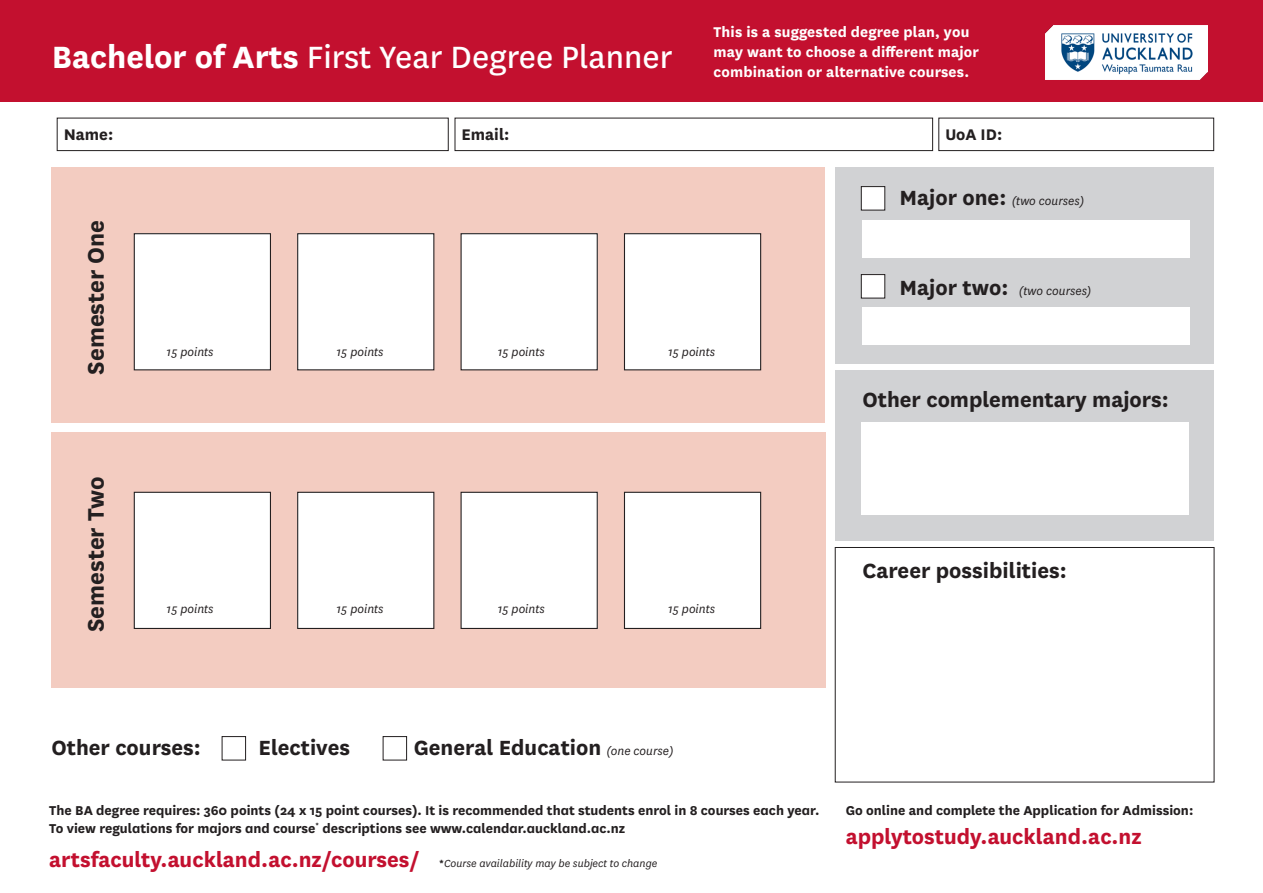
<style>
.page{position:relative;width:1263px;height:893px;background:#fff}
.page>*{position:absolute;margin:0;border:0;box-sizing:border-box;transform-origin:0 0}
.t1{font:36px "National";color:#fff}
.t2{font:700 26.25px "National";color:#231f20}
.t3{font:700 24px "National";color:#231f20}
.t4{font:700 24px "National";color:#c3102f}
.t5{font:700 18px "National";color:#231f20}
.t6{font:700 16.5px/19.8px "National";letter-spacing:.01em;color:#fff}
.t7{font:700 15px/18px "National";color:#231f20}
.t8{font:italic 13.5px "National";color:#231f20}
.t9{font:italic 12px "National";color:#231f20}
.s1{font-weight:700}
.s2{font-weight:700;font-style:normal;font-size:24px}
.s3{font-weight:400;font-style:italic;font-size:13.5px}
.s4{font-weight:700;font-style:normal;font-size:24px;color:#c3102f}
.s5{font-weight:700;font-style:normal}
</style>
<div class="page">
<div style="left:835px;top:547px;width:379px;height:235px;border:1px solid #231f20"></div>
<div style="left:835px;top:167px;width:379px;height:196px;background:#d1d2d4"></div>
<div style="left:835px;top:370px;width:379px;height:171px;background:#d1d2d4"></div>
<div style="left:51px;top:167px;width:773px;height:255px;background:#f3ccc1"></div>
<div style="left:51px;top:433px;width:775px;height:255px;background:#f3ccc1"></div>
<div style="left:938px;top:118px;width:276px;height:33px;border:1px solid #231f20"></div>
<div style="left:57px;top:118px;width:392px;height:33px;border:1px solid #231f20"></div>
<div style="left:455px;top:118px;width:478px;height:33px;border:1px solid #231f20"></div>
<div style="left:0;top:0;width:1263px;height:102px;background:#c3102f"></div>
<div style="left:861px;top:422px;width:327px;height:93px;background:#fff"></div>
<div style="left:862px;top:220px;width:328px;height:37px;background:#fff"></div>
<div style="left:862px;top:308px;width:328px;height:37px;background:#fff"></div>
<img style="left:1046px;top:26px;width:162px;height:53px">
<div style="left:134px;top:234px;width:136px;height:136px;background:#fff"></div>
<div style="left:134px;top:233px;width:137px;height:137px;border:1px solid #231f20"></div>
<div style="left:134px;top:492px;width:136px;height:136px;background:#fff"></div>
<div style="left:134px;top:492px;width:137px;height:137px;border:1px solid #231f20"></div>
<div style="left:298px;top:234px;width:136px;height:136px;background:#fff"></div>
<div style="left:297px;top:233px;width:137px;height:137px;border:1px solid #231f20"></div>
<div style="left:298px;top:492px;width:136px;height:136px;background:#fff"></div>
<div style="left:297px;top:492px;width:137px;height:137px;border:1px solid #231f20"></div>
<div style="left:461px;top:234px;width:136px;height:136px;background:#fff"></div>
<div style="left:460px;top:233px;width:138px;height:137px;border:1px solid #231f20"></div>
<div style="left:461px;top:492px;width:136px;height:136px;background:#fff"></div>
<div style="left:460px;top:492px;width:138px;height:137px;border:1px solid #231f20"></div>
<div style="left:624px;top:234px;width:137px;height:136px;background:#fff"></div>
<div style="left:624px;top:233px;width:137px;height:137px;border:1px solid #231f20"></div>
<div style="left:624px;top:492px;width:137px;height:136px;background:#fff"></div>
<div style="left:624px;top:492px;width:137px;height:137px;border:1px solid #231f20"></div>
<div style="left:222px;top:736px;width:24px;height:24px;border:1px solid #231f20"></div>
<div style="left:861px;top:187px;width:24px;height:23px;background:#fff"></div>
<div style="left:861px;top:186px;width:24px;height:24px;border:1px solid #231f20"></div>
<div style="left:861px;top:275px;width:24px;height:23px;background:#fff"></div>
<div style="left:861px;top:274px;width:24px;height:24px;border:1px solid #231f20"></div>
<div style="left:383px;top:736px;width:24px;height:24px;border:1px solid #231f20"></div>
<p class="t1" style="left:52px;top:33px;width:622px"><span class="s1">Bachelor of Arts</span> First Year Degree Planner</p>
<p class="t6" style="left:714px;top:21px;width:267px">This is a suggested degree plan, you may want to choose a different major combination or alternative courses.</p>
<p class="t5" style="left:64px;top:122px;width:51px">Name:</p>
<p class="t5" style="left:462px;top:122px;width:49px">Email:</p>
<p class="t5" style="left:945px;top:122px;width:58px">UoA ID:</p>
<p class="t2" style="left:77px;top:375px;width:156px;rotate:-90deg">Semester One</p>
<p class="t2" style="left:77px;top:632px;width:157px;rotate:-90deg">Semester Two</p>
<p class="t8" style="left:167px;top:343px;width:49px">15 points</p>
<p class="t8" style="left:167px;top:600px;width:49px">15 points</p>
<p class="t8" style="left:336px;top:343px;width:49px">15 points</p>
<p class="t8" style="left:336px;top:600px;width:49px">15 points</p>
<p class="t8" style="left:498px;top:343px;width:49px">15 points</p>
<p class="t8" style="left:498px;top:600px;width:49px">15 points</p>
<p class="t8" style="left:668px;top:343px;width:49px">15 points</p>
<p class="t8" style="left:668px;top:600px;width:49px">15 points</p>
<p class="t8" style="left:899px;top:192px;width:186px"><span class="s2">Major one:</span> (two courses)</p>
<p class="t8" style="left:899px;top:283px;width:194px"><span class="s2">Major two:</span> (two courses)</p>
<p class="t3" style="left:862px;top:382px;width:308px">Other complementary majors:</p>
<p class="t3" style="left:862px;top:554px;width:206px">Career possibilities:</p>
<p class="t3" style="left:51px;top:730px;width:151px">Other courses:</p>
<p class="t3" style="left:259px;top:730px;width:93px">Electives</p>
<p class="t3" style="left:414px;top:730px;width:261px">General Education <span class="s3">(one course)</span></p>
<p class="t7" style="left:49px;top:801px;width:772px">The BA degree requires: 360 points (24 x 15 point courses). It is recommended that students enrol in 8 courses each year.<br>To view regulations for majors and course<sup>*</sup> descriptions see www.calendar.auckland.ac.nz</p>
<p class="t9" style="left:49px;top:856px;width:609px"><span class="s4">artsfaculty.auckland.ac.nz/courses/</span> <span class="s5">*</span>Course availability may be subject to change</p>
<p class="t7" style="left:846px;top:801px;width:349px">Go online and complete the Application for Admission:</p>
<p class="t4" style="left:846px;top:820px;width:297px">applytostudy.auckland.ac.nz</p>
</div>
